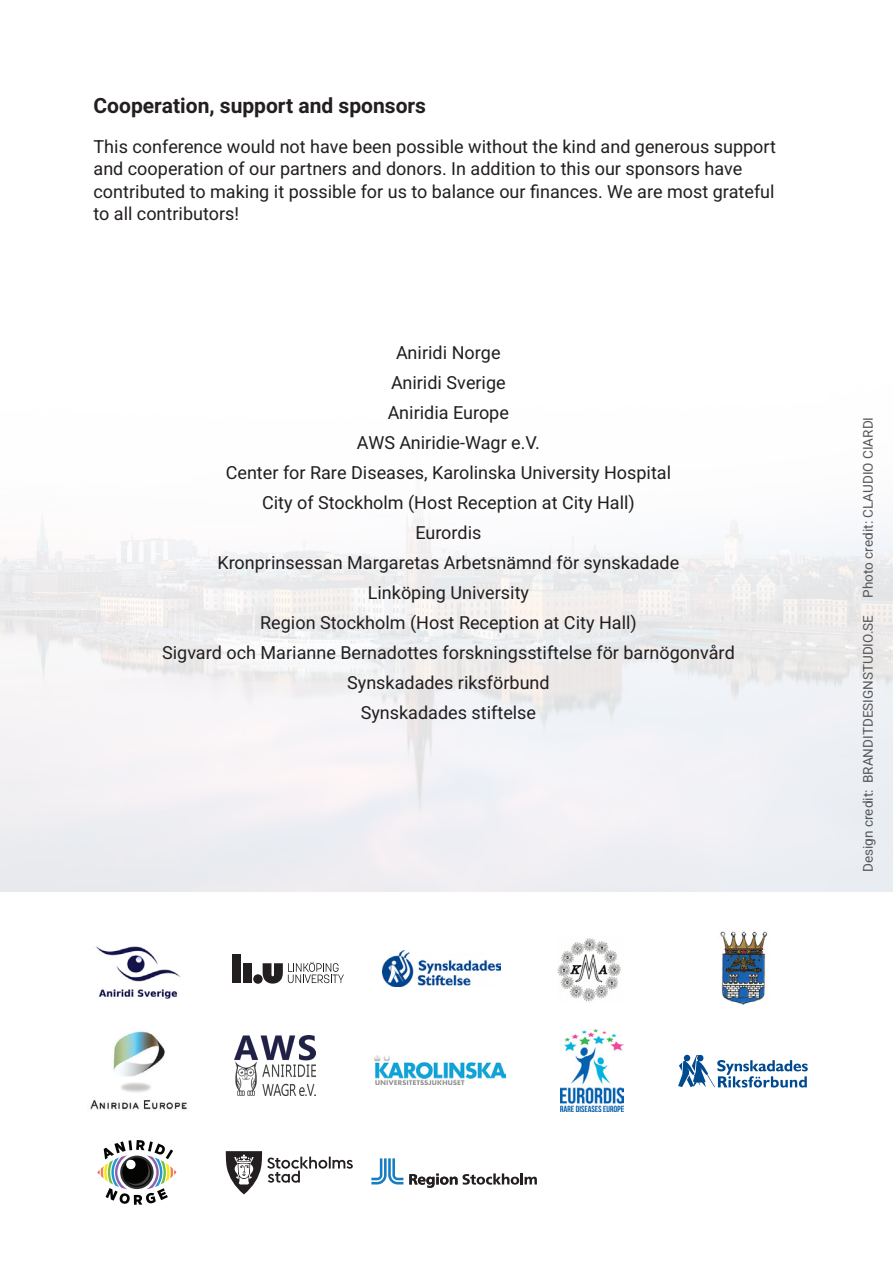
<style>
.page{position:relative;width:893px;height:1263px;background:#fff}
.page>*{position:absolute;margin:0;border:0;box-sizing:border-box;transform-origin:0 0}
.t1{font:700 21px "Heebo";color:#231f20}
.t2{font:18px/22.5px "Heebo";color:#231f20}
.t3{font:13.5px "Heebo";color:#57585a}
</style>
<div class="page">
<img style="left:0;top:507px;width:893px;height:384px">
<img style="left:234px;top:1035px;width:82px;height:61px">
<svg style="left:371px;top:1158px;width:32px;height:26px"></svg>
<svg style="left:409px;top:1173px;width:48px;height:15px"></svg>
<svg style="left:463px;top:1173px;width:74px;height:12px"></svg>
<img style="left:560px;top:1029px;width:63px;height:82px">
<img style="left:557px;top:938px;width:64px;height:64px">
<img style="left:90px;top:1031px;width:97px;height:79px">
<svg style="left:97px;top:1140px;width:79px;height:65px"></svg>
<img style="left:720px;top:931px;width:48px;height:74px">
<img style="left:374px;top:1056px;width:132px;height:29px">
<div style="left:243px;top:963px;width:9px;height:20px;background:#231f20"></div>
<div style="left:232px;top:954px;width:9px;height:29px;background:#231f20"></div>
<svg style="left:253px;top:974px;width:10px;height:10px"></svg>
<svg style="left:263px;top:962px;width:81px;height:21px"></svg>
<img style="left:95px;top:946px;width:86px;height:53px">
<img style="left:383px;top:950px;width:118px;height:36px">
<svg style="left:226px;top:1151px;width:127px;height:43px"></svg>
<svg style="left:678px;top:1054px;width:130px;height:33px"></svg>
<p class="t1" style="left:94px;top:93px;width:334px">Cooperation, support and sponsors</p>
<p class="t2" style="left:94px;top:136px;width:684px">This conference would not have been possible without the kind and generous support and cooperation of our partners and donors. In addition to this our sponsors have contributed to making it possible for us to balance our finances. We are most grateful to all contributors!</p>
<p class="t2" style="left:396px;top:342px;width:106px">Aniridi Norge</p>
<p class="t2" style="left:391px;top:372px;width:116px">Aniridi Sverige</p>
<p class="t2" style="left:388px;top:402px;width:123px">Aniridia Europe</p>
<p class="t2" style="left:357px;top:432px;width:184px">AWS Aniridie-Wagr e.V.</p>
<p class="t2" style="left:226px;top:462px;width:447px">Center for Rare Diseases, Karolinska University Hospital</p>
<p class="t2" style="left:262px;top:492px;width:374px">City of Stockholm (Host Reception at City Hall)</p>
<p class="t2" style="left:415px;top:522px;width:68px">Eurordis</p>
<p class="t2" style="left:218px;top:552px;width:463px">Kronprinsessan Margaretas Arbetsnämnd för synskadade</p>
<p class="t2" style="left:368px;top:582px;width:163px">Linköping University</p>
<p class="t2" style="left:260px;top:612px;width:378px">Region Stockholm (Host Reception at City Hall)</p>
<p class="t2" style="left:162px;top:642px;width:574px">Sigvard och Marianne Bernadottes forskningsstiftelse för barnögonvård</p>
<p class="t2" style="left:347px;top:672px;width:204px">Synskadades riksförbund</p>
<p class="t2" style="left:361px;top:702px;width:177px">Synskadades stiftelse</p>
<p class="t3" style="left:860px;top:598px;width:182px;rotate:-90deg">Photo credit: CLAUDIO CIARDI</p>
<p class="t3" style="left:860px;top:872px;width:258px;rotate:-90deg">Design credit: BRANDITDESIGNSTUDIO.SE</p>
</div>
